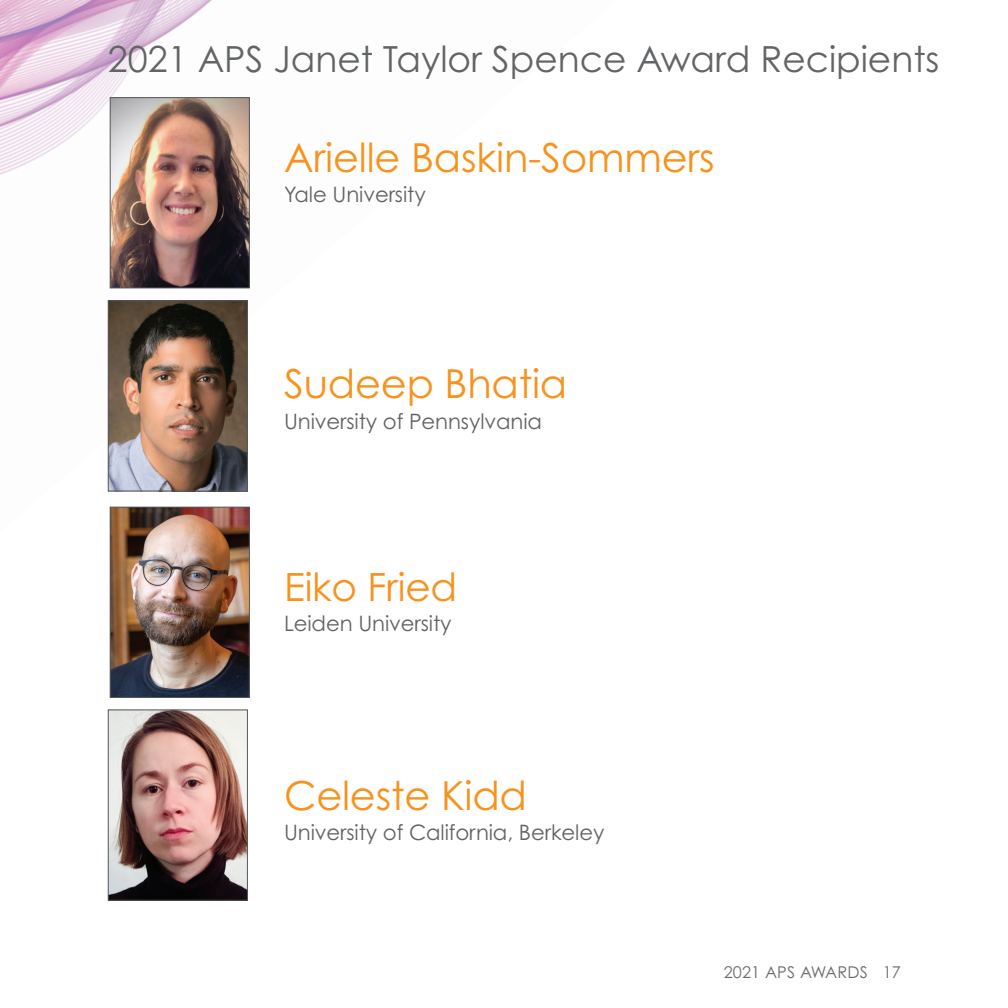
<style>
.page{position:relative;width:1008px;height:1008px;background:#fff}
.page>*{position:absolute;margin:0;border:0;box-sizing:border-box;transform-origin:0 0}
.t1{font:40px "Century Gothic Pro";letter-spacing:-.005em;color:#f7931d}
.t2{font:39px "Century Gothic Pro";letter-spacing:-.005em;color:#f7931d}
.t3{font:36px "Century Gothic Pro";color:#626465}
.t4{font:21.2px "Century Gothic Pro";letter-spacing:-.005em;color:#636366}
.t5{font:16.2px "Century Gothic Pro";letter-spacing:.01em;color:#6c6d70}
</style>
<div class="page">
<img style="left:0;top:0;width:250px;height:532px">
<img style="left:112px;top:99px;width:136px;height:187px">
<div style="left:110px;top:97px;width:140px;height:191px;border:1px solid #57585a"></div>
<img style="left:110px;top:302px;width:136px;height:187px">
<div style="left:108px;top:300px;width:140px;height:191px;border:1px solid #57585a"></div>
<img style="left:110px;top:712px;width:136px;height:186px">
<div style="left:108px;top:710px;width:140px;height:190px;border:1px solid #57585a"></div>
<img style="left:112px;top:509px;width:136px;height:187px">
<div style="left:110px;top:507px;width:140px;height:191px;border:1px solid #57585a"></div>
<h3 class="t3" style="left:108px;top:37px;width:833px">2021 APS Janet Taylor Spence Award Recipients</h3>
<h1 class="t1" style="left:284px;top:133px;width:432px">Arielle Baskin-Sommers</h1>
<p class="t4" style="left:284px;top:182px;width:143px">Yale University</p>
<h1 class="t1" style="left:284px;top:360px;width:285px">Sudeep Bhatia</h1>
<p class="t4" style="left:284px;top:408px;width:260px">University of Pennsylvania</p>
<h2 class="t2" style="left:284px;top:563px;width:175px">Eiko Fried</h2>
<p class="t4" style="left:284px;top:611px;width:169px">Leiden University</p>
<h1 class="t1" style="left:284px;top:771px;width:244px">Celeste Kidd</h1>
<p class="t4" style="left:284px;top:819px;width:322px">University of California, Berkeley</p>
<p class="t5" style="left:724px;top:963px;width:179px">2021 APS AWARDS 17</p>
</div>
